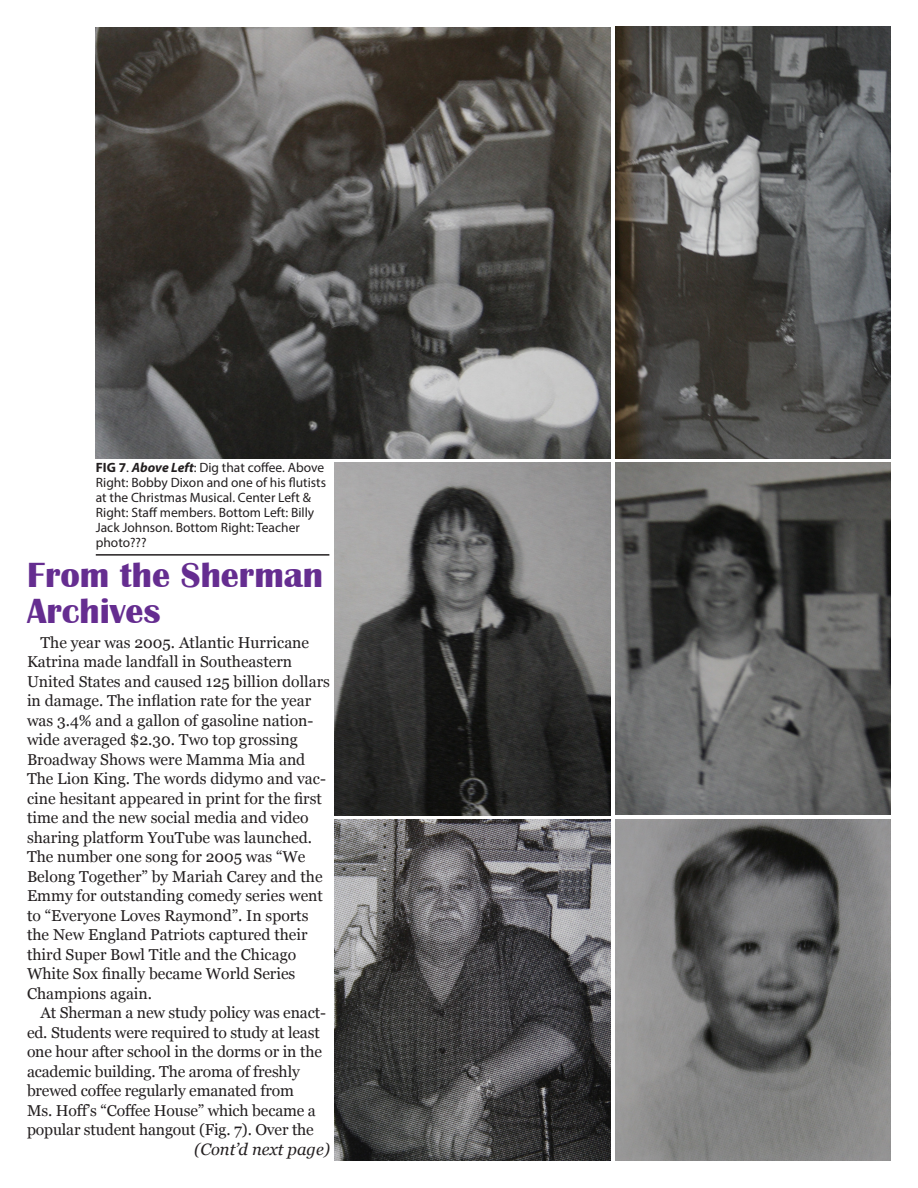
<style>
.page{position:relative;width:918px;height:1188px;background:#fff}
.page>*{position:absolute;margin:0;border:0;box-sizing:border-box;transform-origin:0 0}
.Major_Heading{font:700 36px/36px "Britannic";color:#652d90}
.Cont_d_on_line{font:italic 16.5px "Georgia";color:#231f20}
.Body_Text{font:15.75px/19.5px "Georgia";color:#231f20}
.Captions{font:13.5px/15px "Myriad Pro";color:#231f20}
.s1{font-weight:700}
.s2{font-weight:700;font-style:italic}
</style>
<div class="page">
<img style="left:96px;top:27px;width:514px;height:431px">
<img style="left:615px;top:27px;width:276px;height:431px">
<img style="left:334px;top:462px;width:276px;height:353px">
<img style="left:334px;top:820px;width:276px;height:341px">
<img style="left:615px;top:820px;width:276px;height:341px">
<img style="left:615px;top:462px;width:276px;height:353px">
<hr style="left:96px;top:554px;width:233px;height:2px;background:#231f20">
<p class="Captions" style="left:96px;top:460px;width:232px"><span class="s1">FIG 7</span>. <span class="s2">Above Left</span>: Dig that coffee. Above Right: Bobby Dixon and one of his flutists at the Christmas Musical. Center Left &amp; Right: Staff members. Bottom Left: Billy Jack Johnson. Bottom Right: Teacher photo???</p>
<p class="Major_Heading" style="left:27px;top:557px;width:298px">From the Sherman<br>Archives</p>
<p class="Body_Text" style="left:27px;top:632px;width:304px;text-indent:14px">The year was 2005. Atlantic Hurricane Katrina made landfall in Southeastern United States and caused 125 billion dollars in damage. The inflation rate for the year was 3.4% and a gallon of gasoline nation&shy;wide averaged $2.30. Two top grossing Broadway Shows were Mamma Mia and The Lion King. The words didymo and vac&shy;cine hesitant appeared in print for the first time and the new social media and video sharing platform YouTube was launched.<br>The number one song for 2005 was “We Belong Together” by Mariah Carey and the Emmy for outstanding comedy series went to “Everyone Loves Raymond”. In sports the New England Patriots captured their third Super Bowl Title and the Chicago White Sox finally became World Series Champions again.</p>
<p class="Body_Text" style="left:27px;top:1002px;width:300px;text-indent:14px">At Sherman a new study policy was enact&shy;ed. Students were required to study at least one hour after school in the dorms or in the academic building. The aroma of freshly brewed coffee regularly emanated from<br>Ms. Hoff’s “Coffee House” which became a popular student hangout (Fig. 7). Over the</p>
<p class="Cont_d_on_line" style="left:194px;top:1137px;width:137px">(Cont’d next page)</p>
</div>
